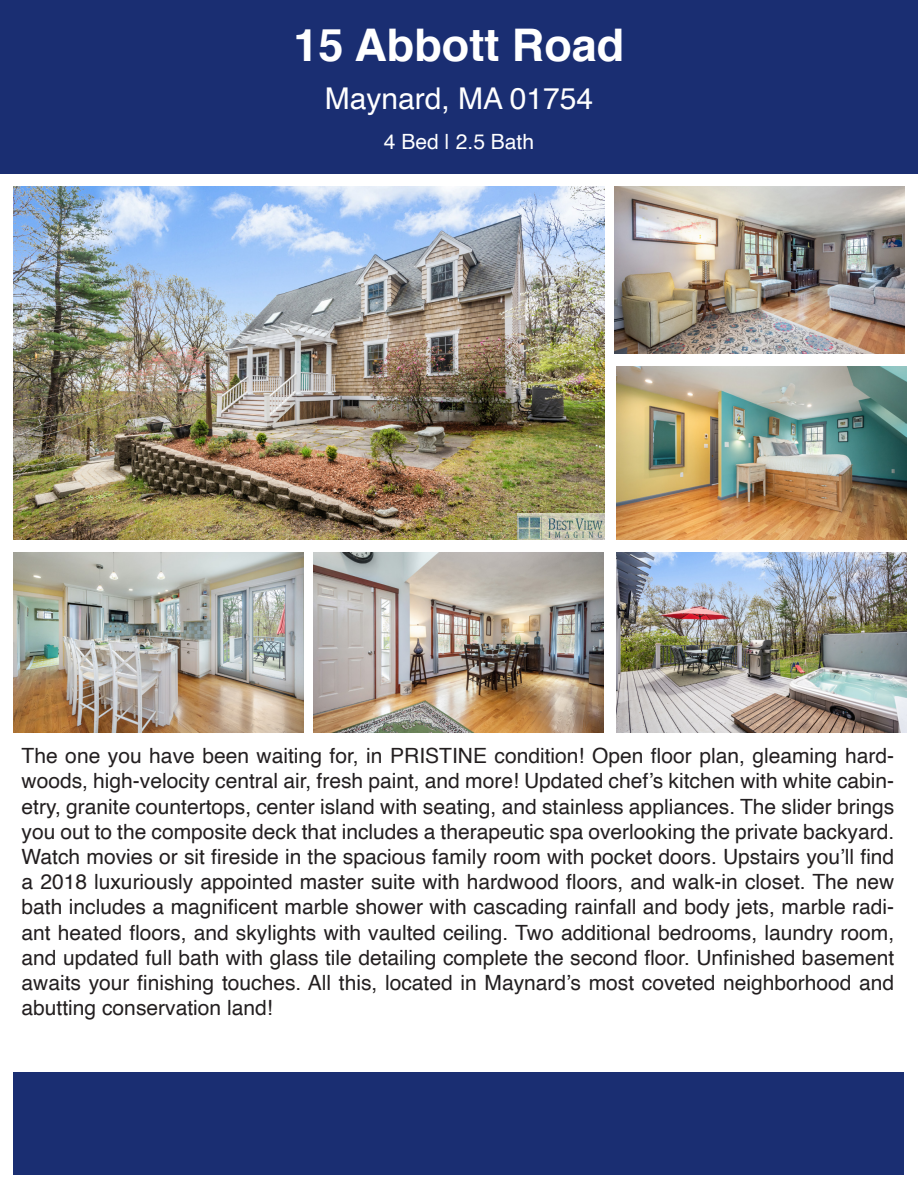
<style>
.page{position:relative;width:918px;height:1188px;background:#fff}
.page>*{position:absolute;margin:0;border:0;box-sizing:border-box;transform-origin:0 0}
.t1{font:700 45px "Helvetica";color:#fff}
.t2{font:30px "Helvetica";color:#fff}
.t3{font:21px/25.2px "Helvetica";color:#231f20;text-align:justify}
.t4{font:21px "Helvetica";color:#fff}
</style>
<div class="page">
<div style="left:0;top:0;width:918px;height:174px;background:#1a2e72"></div>
<div style="left:14px;top:1072px;width:890px;height:103px;background:#1a2e72"></div>
<img style="left:313px;top:552px;width:290px;height:180px">
<img style="left:616px;top:552px;width:290px;height:180px">
<img style="left:14px;top:552px;width:289px;height:180px">
<img style="left:617px;top:366px;width:289px;height:174px">
<img style="left:614px;top:186px;width:290px;height:168px">
<img style="left:14px;top:186px;width:591px;height:354px">
<img style="left:518px;top:513px;width:87px;height:27px">
<p class="t1" style="left:294px;top:9px;width:332px">15 Abbott Road</p>
<p class="t2" style="left:325px;top:76px;width:270px">Maynard, MA 01754</p>
<p class="t4" style="left:384px;top:126px;width:152px">4 Bed | 2.5 Bath</p>
<p class="t3" style="left:22px;top:744px;width:874px">The one you have been waiting for, in PRISTINE condition! Open floor plan, gleaming hard&shy;woods, high-velocity central air, fresh paint, and more! Updated chef’s kitchen with white cabin&shy;etry, granite countertops, center island with seating, and stainless appliances. The slider brings you out to the composite deck that includes a therapeutic spa overlooking the private backyard.<br>Watch movies or sit fireside in the spacious family room with pocket doors. Upstairs you’ll find a 2018 luxuriously appointed master suite with hardwood floors, and walk-in closet. The new bath includes a magnificent marble shower with cascading rainfall and body jets, marble radi&shy;ant heated floors, and skylights with vaulted ceiling. Two additional bedrooms, laundry room, and updated full bath with glass tile detailing complete the second floor. Unfinished basement awaits your finishing touches. All this, located in Maynard’s most coveted neighborhood and abutting conservation land!</p>
</div>
